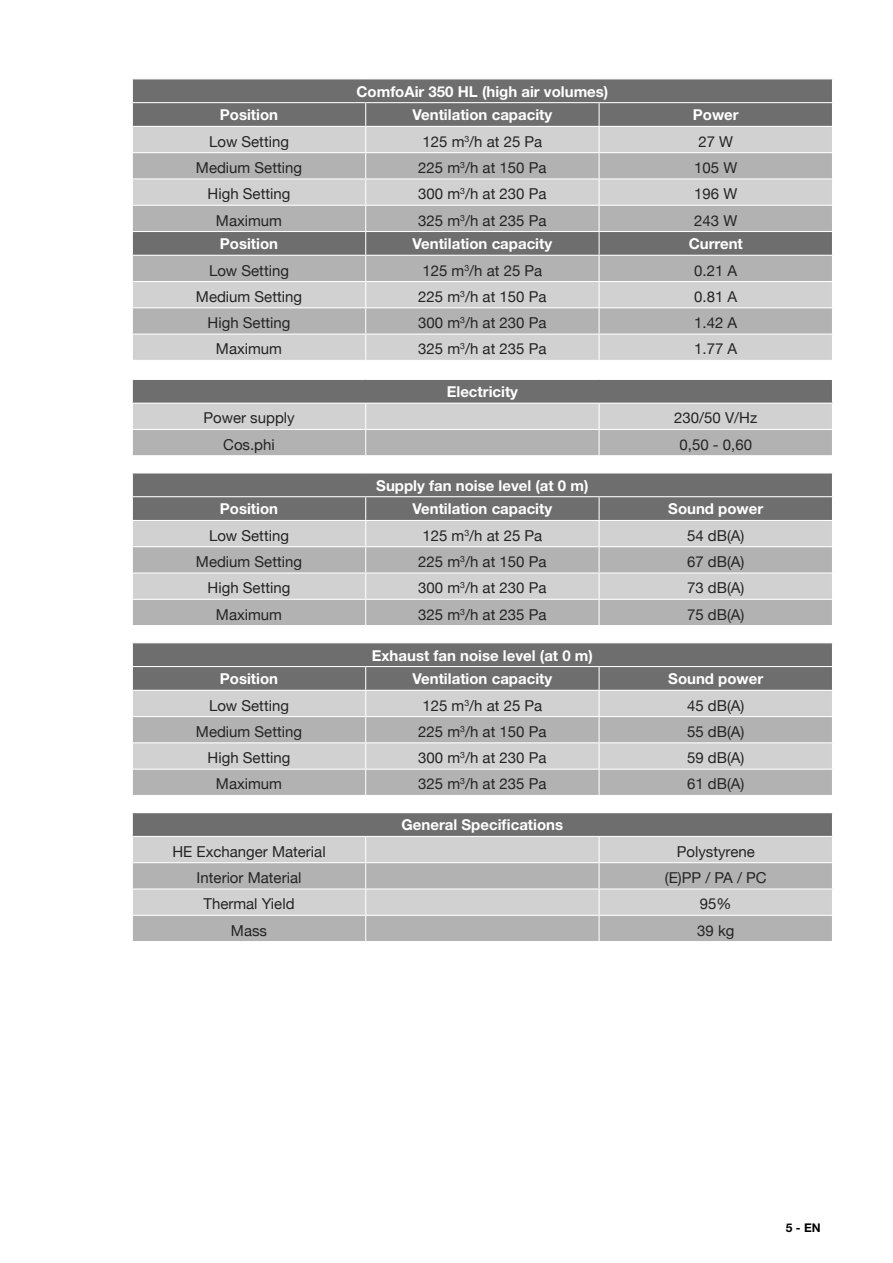
<style>
.page{position:relative;width:893px;height:1263px;background:#fff}
.page>*{position:absolute;margin:0;border:0;box-sizing:border-box;transform-origin:0 0}
.t1{font:15px "Helvetica Neue";color:#242424}
.t2{font:700 15px "Helvetica Neue";color:#fff}
.t3{font:700 12px "Helvetica Neue";color:#000}
</style>
<div class="page">
<div style="left:133px;top:79px;width:699px;height:47px;background:#6e6e6e"></div>
<div style="left:133px;top:127px;width:699px;height:233px;background:#d1d1d1"></div>
<svg style="left:133px;top:153px;width:699px;height:181px;background:#b3b3b3"></svg>
<hr style="left:132px;top:102px;width:234px;height:1px;background:#fff">
<hr style="left:366px;top:102px;width:233px;height:1px;background:#fff">
<hr style="left:599px;top:102px;width:234px;height:1px;background:#fff">
<hr style="left:132px;top:152px;width:234px;height:1px;background:#fff">
<hr style="left:366px;top:152px;width:233px;height:1px;background:#fff">
<hr style="left:599px;top:152px;width:234px;height:1px;background:#fff">
<hr style="left:132px;top:178px;width:234px;height:1px;background:#fff">
<hr style="left:366px;top:178px;width:233px;height:1px;background:#fff">
<hr style="left:599px;top:178px;width:234px;height:1px;background:#fff">
<hr style="left:132px;top:205px;width:234px;height:1px;background:#fff">
<hr style="left:366px;top:205px;width:233px;height:1px;background:#fff">
<hr style="left:599px;top:205px;width:234px;height:1px;background:#fff">
<hr style="left:132px;top:255px;width:234px;height:1px;background:#fff">
<hr style="left:366px;top:255px;width:233px;height:1px;background:#fff">
<hr style="left:599px;top:255px;width:234px;height:1px;background:#fff">
<hr style="left:132px;top:281px;width:234px;height:1px;background:#fff">
<hr style="left:366px;top:281px;width:233px;height:1px;background:#fff">
<hr style="left:599px;top:281px;width:234px;height:1px;background:#fff">
<hr style="left:132px;top:307px;width:234px;height:1px;background:#fff">
<hr style="left:366px;top:307px;width:233px;height:1px;background:#fff">
<hr style="left:599px;top:307px;width:234px;height:1px;background:#fff">
<hr style="left:132px;top:334px;width:234px;height:1px;background:#fff">
<hr style="left:366px;top:334px;width:233px;height:1px;background:#fff">
<svg style="left:365px;top:103px;width:1px;height:257px"></svg>
<hr style="left:599px;top:334px;width:234px;height:1px;background:#fff">
<svg style="left:599px;top:103px;width:1px;height:257px"></svg>
<hr style="left:132px;top:231px;width:234px;height:1px;background:#fff">
<svg style="left:132px;top:79px;width:1px;height:255px"></svg>
<hr style="left:366px;top:231px;width:233px;height:1px;background:#fff">
<hr style="left:599px;top:231px;width:234px;height:1px;background:#fff">
<svg style="left:132px;top:380px;width:701px;height:75px;background:#aaa"></svg>
<svg style="left:132px;top:473px;width:701px;height:152px;background:#ababab"></svg>
<svg style="left:132px;top:643px;width:701px;height:152px;background:#ababab"></svg>
<div style="left:132px;top:813px;width:700px;height:23px;background:#6e6e6e"></div>
<div style="left:133px;top:837px;width:699px;height:25px;background:#d1d1d1"></div>
<svg style="left:133px;top:863px;width:699px;height:78px;background:#bdbdbd"></svg>
<hr style="left:132px;top:888px;width:234px;height:1px;background:#fff">
<hr style="left:366px;top:888px;width:233px;height:1px;background:#fff">
<hr style="left:599px;top:888px;width:234px;height:1px;background:#fff">
<hr style="left:132px;top:915px;width:234px;height:1px;background:#fff">
<svg style="left:132px;top:813px;width:1px;height:76px"></svg>
<hr style="left:366px;top:915px;width:233px;height:1px;background:#fff">
<svg style="left:365px;top:837px;width:1px;height:104px"></svg>
<hr style="left:599px;top:915px;width:234px;height:1px;background:#fff">
<svg style="left:599px;top:837px;width:1px;height:104px"></svg>
<p class="t2" style="left:356px;top:82px;width:253px">ComfoAir 350 HL (high air volumes)</p>
<p class="t2" style="left:220px;top:106px;width:60px">Position</p>
<p class="t2" style="left:413px;top:106px;width:141px">Ventilation capacity</p>
<p class="t2" style="left:693px;top:106px;width:47px">Power</p>
<p class="t1" style="left:209px;top:132px;width:81px">Low Setting</p>
<p class="t1" style="left:422px;top:132px;width:121px">125 m<sup>3</sup>/h at 25 Pa</p>
<p class="t1" style="left:698px;top:132px;width:36px">27 W</p>
<p class="t1" style="left:196px;top:159px;width:108px">Medium Setting</p>
<p class="t1" style="left:418px;top:159px;width:130px">225 m<sup>3</sup>/h at 150 Pa</p>
<p class="t1" style="left:694px;top:159px;width:45px">105 W</p>
<p class="t1" style="left:208px;top:185px;width:84px">High Setting</p>
<p class="t1" style="left:418px;top:185px;width:130px">300 m<sup>3</sup>/h at 230 Pa</p>
<p class="t1" style="left:694px;top:185px;width:45px">196 W</p>
<p class="t1" style="left:216px;top:211px;width:68px">Maximum</p>
<p class="t1" style="left:418px;top:211px;width:130px">325 m<sup>3</sup>/h at 235 Pa</p>
<p class="t1" style="left:694px;top:211px;width:45px">243 W</p>
<p class="t2" style="left:220px;top:235px;width:60px">Position</p>
<p class="t2" style="left:413px;top:235px;width:141px">Ventilation capacity</p>
<p class="t2" style="left:689px;top:235px;width:56px">Current</p>
<p class="t1" style="left:209px;top:261px;width:81px">Low Setting</p>
<p class="t1" style="left:422px;top:261px;width:121px">125 m<sup>3</sup>/h at 25 Pa</p>
<p class="t1" style="left:694px;top:261px;width:45px">0.21 A</p>
<p class="t1" style="left:196px;top:287px;width:108px">Medium Setting</p>
<p class="t1" style="left:418px;top:287px;width:130px">225 m<sup>3</sup>/h at 150 Pa</p>
<p class="t1" style="left:694px;top:287px;width:45px">0.81 A</p>
<p class="t1" style="left:208px;top:314px;width:84px">High Setting</p>
<p class="t1" style="left:418px;top:314px;width:130px">300 m<sup>3</sup>/h at 230 Pa</p>
<p class="t1" style="left:694px;top:314px;width:45px">1.42 A</p>
<p class="t1" style="left:216px;top:340px;width:68px">Maximum</p>
<p class="t1" style="left:418px;top:340px;width:130px">325 m<sup>3</sup>/h at 235 Pa</p>
<p class="t1" style="left:694px;top:340px;width:45px">1.77 A</p>
<p class="t2" style="left:447px;top:382px;width:73px">Electricity</p>
<p class="t1" style="left:203px;top:409px;width:93px">Power supply</p>
<p class="t1" style="left:674px;top:409px;width:85px">230/50 V/Hz</p>
<p class="t1" style="left:223px;top:435px;width:53px">Cos.phi</p>
<p class="t1" style="left:679px;top:435px;width:74px">0,50 - 0,60</p>
<p class="t2" style="left:376px;top:476px;width:214px">Supply fan noise level (at 0 m)</p>
<p class="t2" style="left:220px;top:500px;width:60px">Position</p>
<p class="t2" style="left:413px;top:500px;width:141px">Ventilation capacity</p>
<p class="t2" style="left:668px;top:500px;width:97px">Sound power</p>
<p class="t1" style="left:209px;top:526px;width:81px">Low Setting</p>
<p class="t1" style="left:422px;top:526px;width:121px">125 m<sup>3</sup>/h at 25 Pa</p>
<p class="t1" style="left:687px;top:526px;width:59px">54 dB(A)</p>
<p class="t1" style="left:196px;top:553px;width:108px">Medium Setting</p>
<p class="t1" style="left:418px;top:553px;width:130px">225 m<sup>3</sup>/h at 150 Pa</p>
<p class="t1" style="left:687px;top:553px;width:59px">67 dB(A)</p>
<p class="t1" style="left:208px;top:579px;width:84px">High Setting</p>
<p class="t1" style="left:418px;top:579px;width:130px">300 m<sup>3</sup>/h at 230 Pa</p>
<p class="t1" style="left:687px;top:579px;width:59px">73 dB(A)</p>
<p class="t1" style="left:216px;top:605px;width:68px">Maximum</p>
<p class="t1" style="left:418px;top:605px;width:130px">325 m<sup>3</sup>/h at 235 Pa</p>
<p class="t1" style="left:687px;top:605px;width:59px">75 dB(A)</p>
<p class="t2" style="left:372px;top:646px;width:223px">Exhaust fan noise level (at 0 m)</p>
<p class="t2" style="left:220px;top:670px;width:60px">Position</p>
<p class="t2" style="left:413px;top:670px;width:141px">Ventilation capacity</p>
<p class="t2" style="left:668px;top:670px;width:97px">Sound power</p>
<p class="t1" style="left:209px;top:696px;width:81px">Low Setting</p>
<p class="t1" style="left:422px;top:696px;width:121px">125 m<sup>3</sup>/h at 25 Pa</p>
<p class="t1" style="left:687px;top:696px;width:59px">45 dB(A)</p>
<p class="t1" style="left:196px;top:722px;width:108px">Medium Setting</p>
<p class="t1" style="left:418px;top:722px;width:130px">225 m<sup>3</sup>/h at 150 Pa</p>
<p class="t1" style="left:687px;top:722px;width:59px">55 dB(A)</p>
<p class="t1" style="left:208px;top:749px;width:84px">High Setting</p>
<p class="t1" style="left:418px;top:749px;width:130px">300 m<sup>3</sup>/h at 230 Pa</p>
<p class="t1" style="left:687px;top:749px;width:59px">59 dB(A)</p>
<p class="t1" style="left:216px;top:775px;width:68px">Maximum</p>
<p class="t1" style="left:418px;top:775px;width:130px">325 m<sup>3</sup>/h at 235 Pa</p>
<p class="t1" style="left:687px;top:775px;width:59px">61 dB(A)</p>
<p class="t2" style="left:402px;top:816px;width:163px">General Specifications</p>
<p class="t1" style="left:172px;top:842px;width:155px">HE Exchanger Material</p>
<p class="t1" style="left:677px;top:842px;width:80px">Polystyrene</p>
<p class="t1" style="left:197px;top:869px;width:106px">Interior Material</p>
<p class="t1" style="left:665px;top:869px;width:103px">(E)PP / PA / PC</p>
<p class="t1" style="left:203px;top:895px;width:93px">Thermal Yield</p>
<p class="t1" style="left:700px;top:895px;width:33px">95%</p>
<p class="t1" style="left:231px;top:921px;width:38px">Mass</p>
<p class="t1" style="left:697px;top:921px;width:39px">39 kg</p>
<p class="t3" style="left:786px;top:1220px;width:36px">5 - EN</p>
</div>
